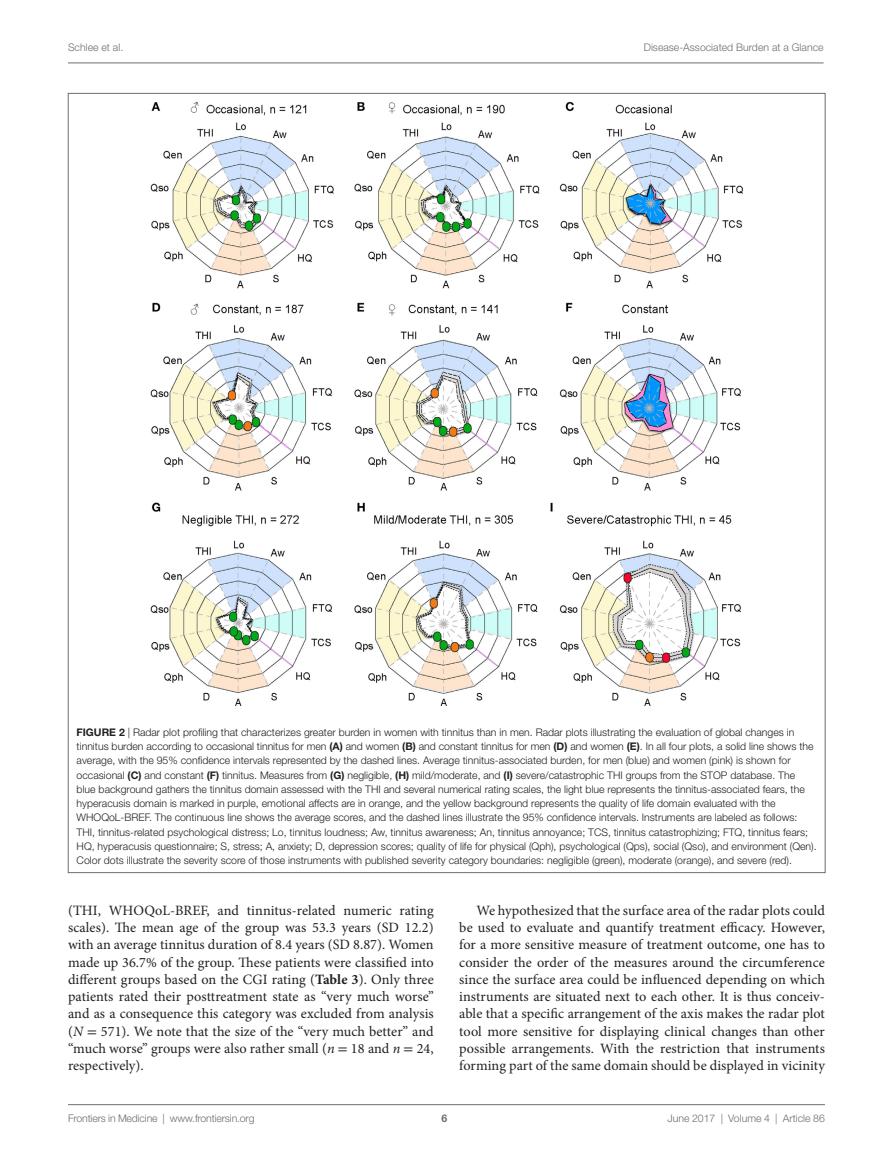
<style>
.page{position:relative;width:893px;height:1170px;background:#fff}
.page>*{position:absolute;margin:0;border:0;box-sizing:border-box;transform-origin:0 0}
.t1{font:14.25px/17.2px "Minion Pro";letter-spacing:.005em;color:#231f20;text-align:justify}
.t2{font:300 10.5px/14.2px "Helvetica Neue LT Std";color:#231f20}
.t3{font:300 10.5px "Helvetica Neue LT Std";color:#6c6d70}
.t4{font:700 10.5px "Helvetica Neue LT Std";color:#6c6d70}
.s1{font-weight:700}
.s2{font-style:italic}
.s3{font-family:"STIX General"}
</style>
<div class="page">
<img style="left:150px;top:102px;width:594px;height:603px">
<hr style="left:68px;top:63px;width:756px;height:1px;background:#6c6d70">
<hr style="left:68px;top:1104px;width:757px;height:1px;background:#6c6d70">
<p class="t3" style="left:68px;top:41px;width:57px">Schlee et al.</p>
<p class="t3" style="left:644px;top:41px;width:181px">Disease-Associated Burden at a Glance</p>
<p class="t2" style="left:77px;top:724px;width:742px"><span class="s1">FIGU RE 2</span> | Radar plot profiling that characterizes greater burden in women with tinnitus than in men. Radar plots illustrating the evaluation of global changes in tinnitus burden according to occasional tinnitus for men <span class="s1">(A)</span> and women <span class="s1">(B)</span> and constant tinnitus for men <span class="s1">(D)</span> and women <span class="s1">(E)</span>. In all four plots, a solid line shows the average, with the 95% confidence intervals represented by the dashed lines. Average tinnitus-associated burden, for men (blue) and women (pink) is shown for occasional <span class="s1">(C)</span> and constant <span class="s1">(F)</span> tinnitus. Measures from <span class="s1">(G)</span> negligible, <span class="s1">(H)</span> mild/moderate, and <span class="s1">(I)</span> severe/catastrophic THI groups from the STOP database. The blue background gathers the tinnitus domain assessed with the THI and several numerical rating scales, the light blue represents the tinnitus-associated fears, the hyperacusis domain is marked in purple, emotional affects are in orange, and the yellow background represents the quality of life domain evaluated with the WHOQoL-BREF. The continuous line shows the average scores, and the dashed lines illustrate the 95% confidence intervals. Instruments are labeled as follows:<br>THI, tinnitus-related psychological distress; Lo, tinnitus loudness; Aw, tinnitus awareness; An, tinnitus annoyance; TCS, tinnitus catastrophizing; FTQ, tinnitus fears; HQ, hyperacusis questionnaire; S, stress; A, anxiety; D, depression scores; quality of life for physical (Qph), psychological (Qps), social (Qso), and environment (Qen).<br>Color dots illustrate the severity score of those instruments with published severity category boundaries: negligible (green), moderate (orange), and severe (red).</p>
<p class="t1" style="left:68px;top:901px;width:367px">(THI, WHOQoL-BREF, and tinnitus-related numeric rating scales). The mean age of the group was 53.3 years (SD 12.2) with an average tinnitus duration of 8.4 years (SD 8.87). Women made up 36.7% of the group. These patients were classified into different groups based on the CGI rating (<span class="s1">Table 3</span>). Only three patients rated their posttreatment state as “very much worse” and as a consequence this category was excluded from analysis (<span class="s2">N</span> <span class="s3">=</span> 571). We note that the size of the “very much better” and “much worse” groups were also rather small (<span class="s2">n</span> <span class="s3">=</span> 18 and <span class="s2">n</span> <span class="s3">=</span> 24, respectively).</p>
<p class="t1" style="left:459px;top:901px;width:367px;text-indent:17px">We hypothesized that the surface area of the radar plots could be used to evaluate and quantify treatment efficacy. However, for a more sensitive measure of treatment outcome, one has to consider the order of the measures around the circumference since the surface area could be influenced depending on which instruments are situated next to each other. It is thus conceiv&shy;able that a specific arrangement of the axis makes the radar plot tool more sensitive for displaying clinical changes than other possible arrangements. With the restriction that instruments forming part of the same domain should be displayed in vicinity</p>
<p class="t3" style="left:68px;top:1111px;width:188px">Frontiers in Medicine | www.frontiersin.org</p>
<p class="t3" style="left:667px;top:1111px;width:159px">June 2017 | Volume 4 | Article 86</p>
<p class="t4" style="left:441px;top:1111px;width:7px">6</p>
</div>
